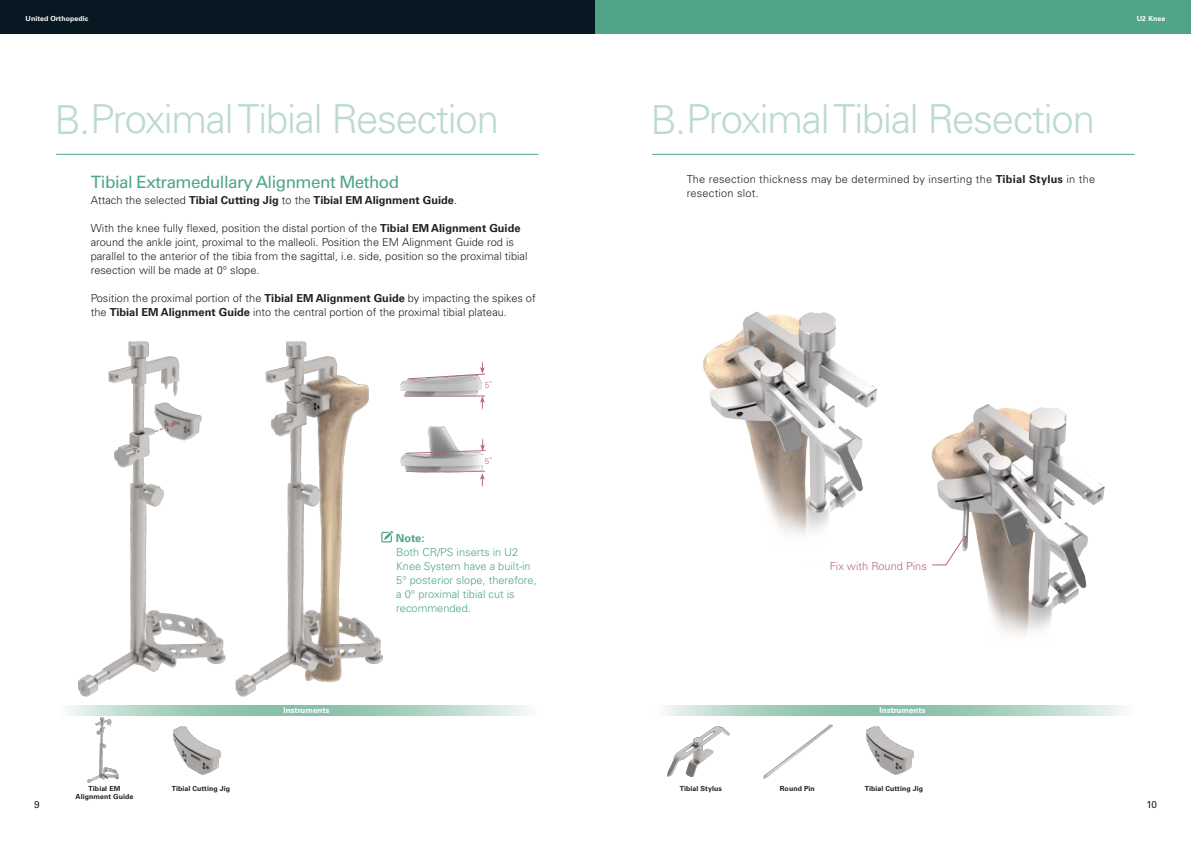
<style>
.page{position:relative;width:1191px;height:842px;background:#fff}
.page>*{position:absolute;margin:0;border:0;box-sizing:border-box;transform-origin:0 0}
.大標{font:300 40px "Univers LT Pro 45";letter-spacing:-.03em;color:#bcdbcd}
.中標{font:17px "Univers LT Pro 55 Roman";letter-spacing:-.03em;color:#4fa586}
.內文{font:300 11px/14px "Univers LT Pro 45";color:#231f20}
.內文-2{font:300 11px/14px "Univers LT Pro 45";color:#4fa586}
.內文-3{font:300 11px/14px "Univers LT Pro 45";letter-spacing:.02em;color:#231f20}
.內文-4{font:700 11px "Univers LT Pro 65";color:#231f20}
.圖說{font:300 11px "Univers LT Pro 45";color:#b4677b}
.內文-5{font:700 11px "Univers LT Pro 65";color:#4fa586}
.t1{font:10px "Univers LT Pro 55 Roman";color:#231f20}
.t2{font:700 8px "Univers LT Pro 65";color:#fff}
.圖說-2{font:300 8px "Univers LT Pro 45";color:#b4677b}
.器械名稱{font:700 7px "Univers LT Pro 65";letter-spacing:.01em;color:#231f20}
.t3{font:700 7px "Univers LT Pro 65";letter-spacing:.01em;color:#fff}
.s1{font-family:"Univers LT Pro 45";font-weight:300}
.s2{font-family:"Univers LT Pro 65";font-weight:700}
</style>
<div class="page">
<div style="left:0;top:0;width:595px;height:34px;background:#071822"></div>
<div style="left:595px;top:0;width:596px;height:34px;background:#4fa586"></div>
<img style="left:78px;top:341px;width:148px;height:356px">
<img style="left:235px;top:341px;width:149px;height:356px">
<svg style="left:70px;top:706px;width:456px;height:9px;background:#acd2c2"></svg>
<hr style="left:56px;top:154px;width:482px;height:1px;background:#4fa586">
<img style="left:173px;top:726px;width:47px;height:48px">
<img style="left:88px;top:717px;width:30px;height:65px">
<svg style="left:154px;top:423px;width:23px;height:10px"></svg>
<svg style="left:381px;top:531px;width:12px;height:11px"></svg>
<img style="left:703px;top:311px;width:174px;height:224px">
<img style="left:931px;top:404px;width:174px;height:230px">
<svg style="left:666px;top:706px;width:456px;height:9px;background:#acd2c2"></svg>
<hr style="left:652px;top:154px;width:482px;height:1px;background:#4fa586">
<img style="left:668px;top:726px;width:61px;height:50px">
<img style="left:866px;top:726px;width:47px;height:48px">
<img style="left:763px;top:724px;width:70px;height:55px">
<svg style="left:931px;top:538px;width:33px;height:28px"></svg>
<img style="left:400px;top:379px;width:85px;height:17px">
<hr style="left:405px;top:396px;width:80px;height:1px;background:#b4677b">
<img style="left:400px;top:426px;width:83px;height:47px">
<hr style="left:406px;top:471px;width:79px;height:1px;background:#b4677b">
<svg style="left:408px;top:361px;width:77px;height:18px"></svg>
<svg style="left:405px;top:436px;width:81px;height:18px"></svg>
<svg style="left:480px;top:396px;width:5px;height:14px"></svg>
<svg style="left:480px;top:473px;width:5px;height:14px"></svg>
<p class="t3" style="left:26px;top:14px;width:64px">United Orthopedic</p>
<p class="t3" style="left:1136px;top:14px;width:30px">U2 Knee</p>
<p class="大標" style="left:55px;top:93px;width:446px">B.Proximal Tibial Resection</p>
<p class="中標" style="left:91px;top:170px;width:310px">Tibial Extramedullary Alignment Method</p>
<p class="內文-4" style="left:91px;top:192px;width:368px"><span class="s1">Attach the selected</span> Tibial Cutting Jig <span class="s1">to the</span> Tibial EM Alignment Guide<span class="s1">.</span></p>
<p class="內文" style="left:91px;top:220px;width:438px">With the knee fully flexed, position the distal portion of the <span class="s2">Tibial EM Alignment Guide </span>around the ankle joint, proximal to the malleoli. Position the EM Alignment Guide rod is parallel to the anterior of the tibia from the sagittal, i.e. side, position so the proximal tibial resection will be made at 0° slope.</p>
<p class="內文" style="left:91px;top:290px;width:446px">Position the proximal portion of the <span class="s2">Tibial EM Alignment Guide</span> by impacting the spikes of the <span class="s2">Tibial EM Alignment Guide</span> into the central portion of the proximal tibial plateau.</p>
<p class="圖說-2" style="left:485px;top:380px;width:12px">5<sup>。</sup></p>
<p class="圖說-2" style="left:485px;top:456px;width:12px">5<sup>。</sup></p>
<p class="t2" style="left:283px;top:704px;width:47px">Instruments</p>
<p class="內文-5" style="left:396px;top:530px;width:30px">Note:</p>
<p class="內文-2" style="left:396px;top:545px;width:142px">Both CR/PS inserts in U2<br>Knee System have a built-in<br>5° posterior slope, therefore, a 0° proximal tibial cut is recommended.</p>
<p class="大標" style="left:650px;top:93px;width:446px">B.Proximal Tibial Resection</p>
<p class="內文-3" style="left:686px;top:171px;width:410px">The resection thickness may be determined by inserting the <span class="s2">Tibial Stylus</span> in the resection slot.</p>
<p class="圖說" style="left:830px;top:558px;width:98px">Fix with Round Pins</p>
<p class="t2" style="left:879px;top:704px;width:47px">Instruments</p>
<p class="器械名稱" style="left:680px;top:784px;width:44px">Tibial Stylus</p>
<p class="器械名稱" style="left:864px;top:784px;width:60px">Tibial Cutting Jig</p>
<p class="器械名稱" style="left:172px;top:784px;width:60px">Tibial Cutting Jig</p>
<p class="器械名稱" style="left:89px;top:784px;width:33px">Tibial EM</p>
<p class="器械名稱" style="left:76px;top:792px;width:59px">Alignment Guide</p>
<p class="器械名稱" style="left:780px;top:784px;width:36px">Round Pin</p>
<p class="t1" style="left:34px;top:798px;width:7px">9</p>
<p class="t1" style="left:1146px;top:798px;width:12px">10</p>
</div>
